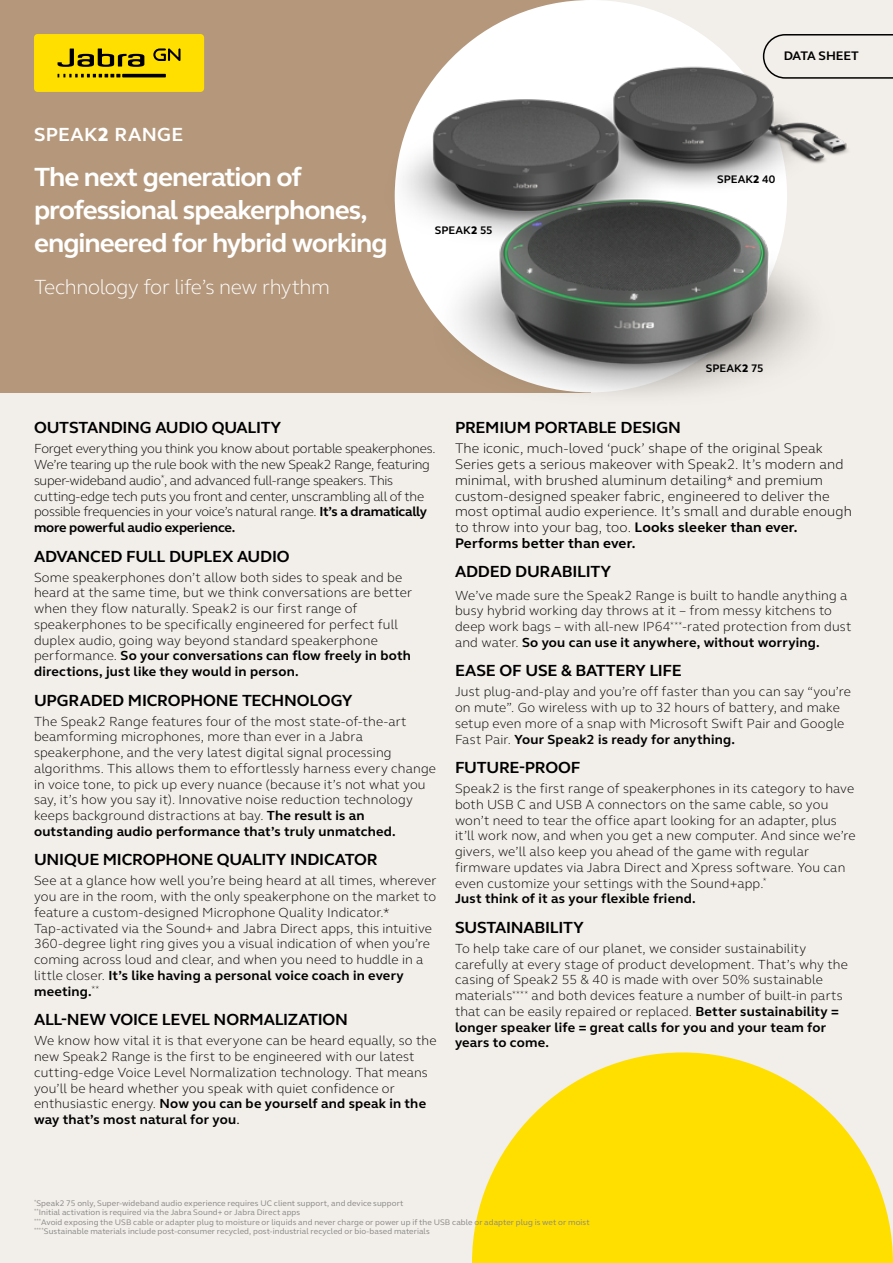
<style>
.page{position:relative;width:893px;height:1263px;background:#f2eee9}
.page>*{position:absolute;margin:0;border:0;box-sizing:border-box;transform-origin:0 0}
.t1{font:700 27px/33px "GN Elliot";letter-spacing:-.035em;color:#fff}
.t2{font:300 21px "GN Elliot";letter-spacing:-.02em;color:#fff}
.t3{font:700 19.5px "GN Elliot";letter-spacing:.015em;color:#fff}
.t4{font:700 16.5px "GN Elliot";letter-spacing:-.01em;color:#000}
.t5{font:300 14.25px/15.8px "GN Elliot";letter-spacing:.01em;color:#000}
.t6{font:300 13.5px/15.8px "GN Elliot";letter-spacing:.01em;color:#000}
.t7{font:300 13.5px/15.8px "GN Elliot";letter-spacing:-.02em;color:#000}
.t8{font:700 12.75px "GN Elliot";letter-spacing:-.005em;color:#000}
.t9{font:700 11.25px "GN Elliot";letter-spacing:.005em;color:#000}
.t10{font:8.25px/9px "GN Elliot";letter-spacing:.01em;color:#878786}
.s1{font-weight:800}
.s2{font-weight:700}
.s3{font-weight:400}
</style>
<div class="page">
<svg style="left:472px;top:1052px;width:421px;height:211px;fill:#ffdf00"></svg>
<div style="left:0;top:0;width:591px;height:392px;background:#b5987b"></div>
<div style="left:395px;top:0;width:392px;height:392px;background:#fff;border-radius:50%"></div>
<img style="left:342px;top:36px;width:506px;height:359px">
<svg style="left:763px;top:34px;width:130px;height:45px"></svg>
<div style="left:34px;top:34px;width:170px;height:58px;background:#ffdf00;border-radius:4px"></div>
<svg style="left:58px;top:49px;width:86px;height:18px"></svg>
<svg style="left:58px;top:74px;width:62px;height:3px"></svg>
<hr style="left:122px;top:74px;width:44px;height:3px;background:#000">
<svg style="left:153px;top:48px;width:28px;height:13px"></svg>
<h3 class="t3" style="left:34px;top:121px;width:151px">SPEAK<span class="s1">2</span> RANGE</h3>
<h1 class="t1" style="left:34px;top:160px;width:355px">The next generation of professional speakerphones, engineered for hybrid working</h1>
<h2 class="t2" style="left:34px;top:273px;width:297px">Technology for life’s new rhythm</h2>
<p class="t9" style="left:435px;top:223px;width:59px">SPEAK<span class="s1">2</span> 55</p>
<p class="t8" style="left:784px;top:47px;width:77px">DATA SHEET</p>
<p class="t9" style="left:717px;top:172px;width:60px">SPEAK<span class="s1">2</span> 40</p>
<p class="t9" style="left:706px;top:361px;width:59px">SPEAK<span class="s1">2</span> 75</p>
<p class="t4" style="left:34px;top:417px;width:249px">OUTSTANDING AUDIO QUALITY</p>
<p class="t7" style="left:34px;top:440px;width:403px">Forget everything you think you know about portable speakerphones.<br>We’re tearing up the rule book with the new Speak2 Range, featuring super-wideband audio<sup>*</sup>, and advanced full-range speakers. This cutting-edge tech puts you front and center, unscrambling all of the possible frequencies in your voice’s natural range. <span class="s2">It’s a dramatically more powerful audio experience.</span></p>
<p class="t4" style="left:34px;top:545px;width:257px">ADVANCED FULL DUPLEX AUDIO</p>
<p class="t6" style="left:34px;top:569px;width:380px">Some speakerphones don’t allow both sides to speak and be heard at the same time, but we think conversations are better when they flow naturally. Speak2 is our first range of speakerphones to be specifically engineered for perfect full duplex audio, going way beyond standard speakerphone performance. <span class="s2">So your conversations can flow freely in both directions, just like they would in person.</span></p>
<p class="t4" style="left:34px;top:689px;width:320px">UPGRADED MICROPHONE TECHNOLOGY</p>
<p class="t6" style="left:34px;top:713px;width:404px">The Speak2 Range features four of the most state-of-the-art beamforming microphones, more than ever in a Jabra speakerphone, and the very latest digital signal processing algorithms. This allows them to effortlessly harness every change in voice tone, to pick up every nuance (because it’s not what you say, it’s how you say it). Innovative noise reduction technology keeps background distractions at bay. <span class="s2">The result is an outstanding audio performance that’s truly unmatched.</span></p>
<p class="t4" style="left:34px;top:849px;width:345px">UNIQUE MICROPHONE QUALITY INDICATOR</p>
<p class="t6" style="left:34px;top:872px;width:404px">See at a glance how well you’re being heard at all times, wherever you are in the room, with the only speakerphone on the market to feature a custom-designed Microphone Quality Indicator.* Tap-activated via the Sound+ and Jabra Direct apps, this intuitive 360-degree light ring gives you a visual indication of when you’re coming across loud and clear, and when you need to huddle in a little closer. <span class="s2">It’s like having a personal voice coach in every meeting.</span><sup>**</sup></p>
<p class="t4" style="left:34px;top:1008px;width:316px">ALL-NEW VOICE LEVEL NORMALIZATION</p>
<p class="t6" style="left:34px;top:1032px;width:404px">We know how vital it is that everyone can be heard equally, so the new Speak2 Range is the first to be engineered with our latest cutting-edge Voice Level Normalization technology. That means you’ll be heard whether you speak with quiet confidence or enthusiastic energy. <span class="s2">Now you can be yourself and speak in the way that’s most natural for you</span><span class="s3">.</span></p>
<p class="t4" style="left:455px;top:417px;width:227px">PREMIUM PORTABLE DESIGN</p>
<p class="t5" style="left:455px;top:440px;width:398px">The iconic, much-loved ‘puck’ shape of the original Speak Series gets a serious makeover with Speak2. It’s modern and minimal, with brushed aluminum detailing* and premium custom-designed speaker fabric, engineered to deliver the most optimal audio experience. It’s small and durable enough to throw into your bag, too. <span class="s2">Looks sleeker than ever.<br>Performs better than ever.</span></p>
<p class="t4" style="left:455px;top:561px;width:157px">ADDED DURABILITY</p>
<p class="t6" style="left:455px;top:587px;width:398px">We’ve made sure the Speak2 Range is built to handle anything a busy hybrid working day throws at it – from messy kitchens to deep work bags – with all-new IP64<sup>***</sup>-rated protection from dust and water. <span class="s2">So you can use it anywhere, without worrying.</span></p>
<p class="t4" style="left:455px;top:660px;width:228px">EASE OF USE &amp; BATTERY LIFE</p>
<p class="t6" style="left:455px;top:683px;width:397px">Just plug-and-play and you’re off faster than you can say “you’re on mute”. Go wireless with up to 32 hours of battery, and make setup even more of a snap with Microsoft Swift Pair and Google Fast Pair. <span class="s2">Your Speak2 is ready for anything.</span></p>
<p class="t4" style="left:455px;top:756px;width:127px">FUTURE-PROOF</p>
<p class="t6" style="left:455px;top:780px;width:402px">Speak2 is the first range of speakerphones in its category to have both USB C and USB A connectors on the same cable, so you won’t need to tear the office apart looking for an adapter, plus it’ll work now, and when you get a new computer. And since we’re givers, we’ll also keep you ahead of the game with regular firmware updates via Jabra Direct and Xpress software. You can even customize your settings with the Sound+app.<sup>*<br></sup><span class="s2">Just think of it as your flexible friend.</span></p>
<p class="t4" style="left:455px;top:916px;width:130px">SUSTAINABILITY</p>
<p class="t6" style="left:455px;top:940px;width:394px">To help take care of our planet, we consider sustainability carefully at every stage of product development. That’s why the casing of Speak2 55 &amp; 40 is made with over 50% sustainable materials<sup>****</sup> and both devices feature a number of built-in parts that can be easily repaired or replaced. <span class="s2">Better sustainability = longer speaker life = great calls for you and your team for years to come.</span></p>
<p class="t10" style="left:34px;top:1198px;width:371px"><sup>*</sup>Speak2 75 only, Super-wideband audio experience requires UC client support, and device support <sup>**</sup>Initial activation is required via the Jabra Sound+ or Jabra Direct apps</p>
<p class="t10" style="left:34px;top:1217px;width:557px"><sup>***</sup>Avoid exposing the USB cable or adapter plug to moisture or liquids and never charge or power up if the USB cable or adapter plug is wet or moist <sup>****</sup>Sustainable materials include post-consumer recycled, post-industrial recycled or bio-based materials</p>
</div>
